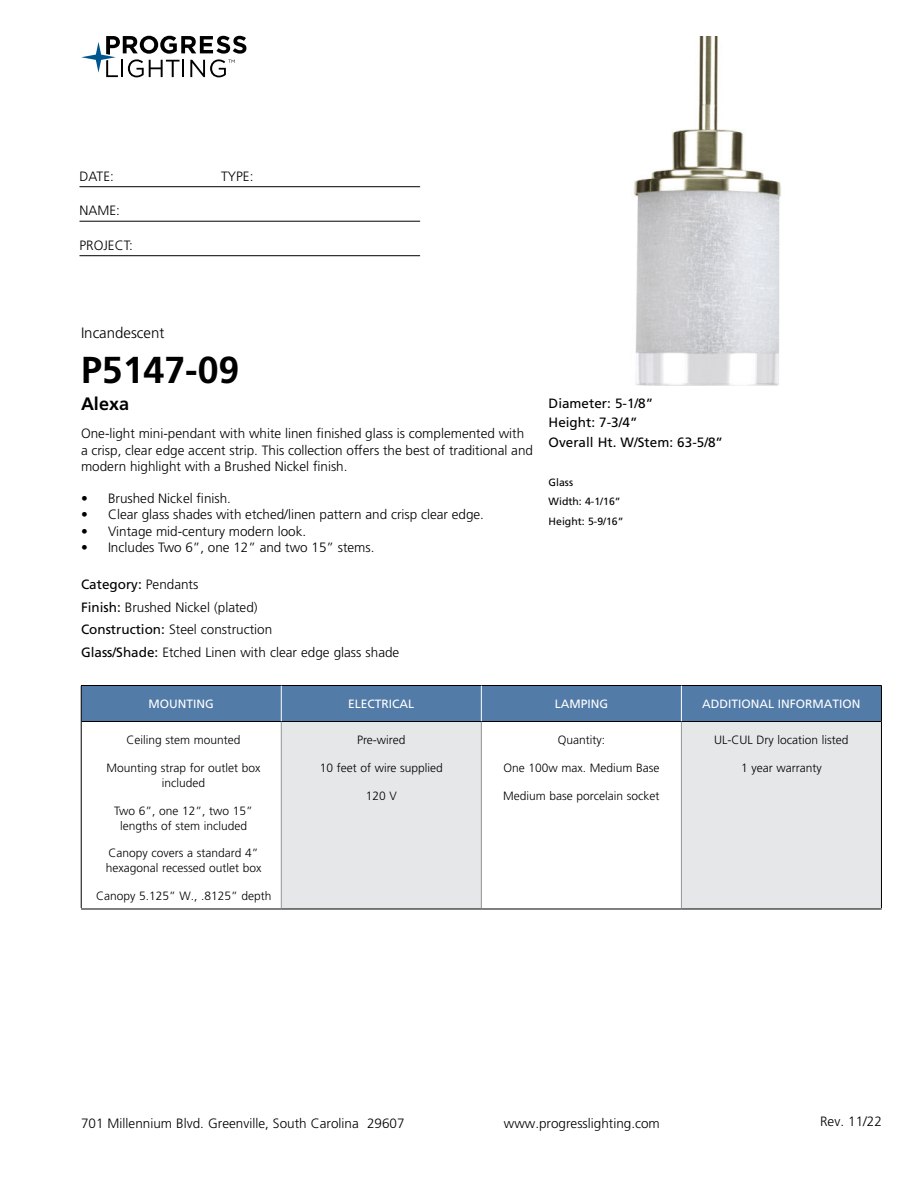
<style>
.page{position:relative;width:918px;height:1188px;background:#fff}
.page>*{position:absolute;margin:0;border:0;box-sizing:border-box;transform-origin:0 0}
.t1{font:700 37.5px "Frutiger LT Std";color:#000}
.t2{font:700 18px "Frutiger LT Std";color:#000}
.t3{font:300 15px "Frutiger LT Std";color:#000}
.t4{font:300 13.5px/22.5px "Frutiger LT Std";color:#000}
.t5{font:13.5px/19.5px "Frutiger LT Std";color:#000}
.t6{font:300 12px/15px "Frutiger LT Std";color:#000;text-align:center}
.t7{font:12px "Frutiger LT Std";color:#fff}
.t8{font:10.5px/19.5px "Frutiger LT Std";color:#000}
.s1{font-weight:400}
</style>
<div class="page">
<svg style="left:81px;top:36px;width:165px;height:41px"></svg>
<hr style="left:80px;top:186px;width:340px;height:1px;background:#000">
<hr style="left:80px;top:221px;width:340px;height:1px;background:#000">
<hr style="left:80px;top:255px;width:340px;height:1px;background:#000">
<div style="left:82px;top:686px;width:799px;height:35px;background:#527ba8"></div>
<div style="left:281px;top:722px;width:200px;height:187px;background:#e6e7e8"></div>
<div style="left:681px;top:722px;width:200px;height:187px;background:#e6e7e8"></div>
<hr style="left:281px;top:722px;width:1px;height:186px;background:#939598">
<hr style="left:481px;top:722px;width:1px;height:186px;background:#939598">
<hr style="left:681px;top:722px;width:1px;height:186px;background:#939598">
<hr style="left:81px;top:721px;width:200px;height:1px;background:#000">
<hr style="left:281px;top:721px;width:200px;height:1px;background:#000">
<hr style="left:481px;top:721px;width:200px;height:1px;background:#000">
<hr style="left:681px;top:721px;width:200px;height:1px;background:#000">
<hr style="left:81px;top:909px;width:200px;height:1px;background:#000">
<hr style="left:281px;top:909px;width:200px;height:1px;background:#000">
<hr style="left:481px;top:909px;width:200px;height:1px;background:#000">
<hr style="left:681px;top:909px;width:201px;height:1px;background:#000">
<hr style="left:81px;top:685px;width:200px;height:1px;background:#000">
<hr style="left:81px;top:686px;width:1px;height:35px;background:#000">
<hr style="left:281px;top:685px;width:200px;height:1px;background:#000">
<hr style="left:481px;top:685px;width:200px;height:1px;background:#000">
<hr style="left:681px;top:685px;width:201px;height:1px;background:#000">
<hr style="left:881px;top:686px;width:1px;height:35px;background:#000">
<hr style="left:81px;top:721px;width:1px;height:187px;background:#000">
<hr style="left:881px;top:721px;width:1px;height:187px;background:#000">
<hr style="left:281px;top:686px;width:1px;height:35px;background:#fff">
<hr style="left:681px;top:686px;width:1px;height:35px;background:#fff">
<hr style="left:481px;top:686px;width:1px;height:35px;background:#fff">
<img style="left:634px;top:36px;width:147px;height:349px">
<p class="t4" style="left:80px;top:166px;width:36px">DATE:</p>
<p class="t4" style="left:221px;top:166px;width:34px">TYPE:</p>
<p class="t4" style="left:80px;top:201px;width:42px">NAME:</p>
<p class="t4" style="left:80px;top:235px;width:55px">PROJECT:</p>
<p class="t3" style="left:81px;top:327px;width:85px">Incandescent</p>
<h1 class="t1" style="left:81px;top:348px;width:160px">P5147-09</h1>
<h2 class="t2" style="left:81px;top:393px;width:50px">Alexa</h2>
<p class="t4" style="left:81px;top:427px;width:454px;line-height:16.2px">One-light mini-pendant with white linen finished glass is complemented with a crisp, clear edge accent strip. This collection offers the best of traditional and modern highlight with a Brushed Nickel finish.</p>
<p class="t4" style="left:81px;top:488px;width:152px">• Brushed Nickel finish.</p>
<p class="t4" style="left:81px;top:504px;width:405px">• Clear glass shades with etched/linen pattern and crisp clear edge.</p>
<p class="t4" style="left:81px;top:521px;width:227px">• Vintage mid-century modern look.</p>
<p class="t4" style="left:81px;top:537px;width:295px">• Includes Two 6”, one 12” and two 15” stems.</p>
<p class="t4" style="left:81px;top:574px;width:320px"><span class="s1">Category:</span> Pendants<br><span class="s1">Finish:</span> Brushed Nickel (plated)<br><span class="s1">Construction:</span> Steel construction<br><span class="s1">Glass/Shade:</span> Etched Linen with clear edge glass shade</p>
<p class="t7" style="left:149px;top:699px;width:67px">MOUNTING</p>
<p class="t7" style="left:348px;top:699px;width:68px">ELECTRICAL</p>
<p class="t7" style="left:555px;top:699px;width:55px">LAMPING</p>
<p class="t7" style="left:702px;top:699px;width:160px">ADDITIONAL INFORMATION</p>
<p class="t6" style="left:127px;top:733px;width:116px">Ceiling stem mounted</p>
<p class="t6" style="left:107px;top:761px;width:156px">Mounting strap for outlet box included</p>
<p class="t6" style="left:114px;top:804px;width:140px">Two 6”, one 12”, two 15” lengths of stem included</p>
<p class="t6" style="left:106px;top:847px;width:157px;text-align:left">Canopy covers a standard 4” hexagonal recessed outlet box</p>
<p class="t6" style="left:96px;top:889px;width:177px">Canopy 5.125” W., .8125” depth</p>
<p class="t5" style="left:549px;top:394px;width:176px">Diameter: 5-1/8”<br>Height: 7-3/4”<br>Overall Ht. W/Stem: 63-5/8”</p>
<p class="t8" style="left:549px;top:473px;width:76px">Glass<br>Width: 4-1/16”<br>Height: 5-9/16”</p>
<p class="t6" style="left:357px;top:733px;width:50px">Pre-wired</p>
<p class="t6" style="left:320px;top:761px;width:125px">10 feet of wire supplied</p>
<p class="t6" style="left:366px;top:789px;width:33px">120 V</p>
<p class="t6" style="left:714px;top:733px;width:136px">UL-CUL Dry location listed</p>
<p class="t6" style="left:741px;top:761px;width:82px">1 year warranty</p>
<p class="t6" style="left:558px;top:733px;width:49px">Quantity:</p>
<p class="t6" style="left:503px;top:761px;width:157px">One 100w max. Medium Base</p>
<p class="t6" style="left:503px;top:789px;width:158px">Medium base porcelain socket</p>
<p class="t4" style="left:81px;top:1113px;width:325px">701 Millennium Blvd. Greenville, South Carolina 29607</p>
<p class="t4" style="left:504px;top:1113px;width:158px">www.progresslighting.com</p>
<p class="t4" style="left:820px;top:1111px;width:63px">Rev. 11/22</p>
</div>
